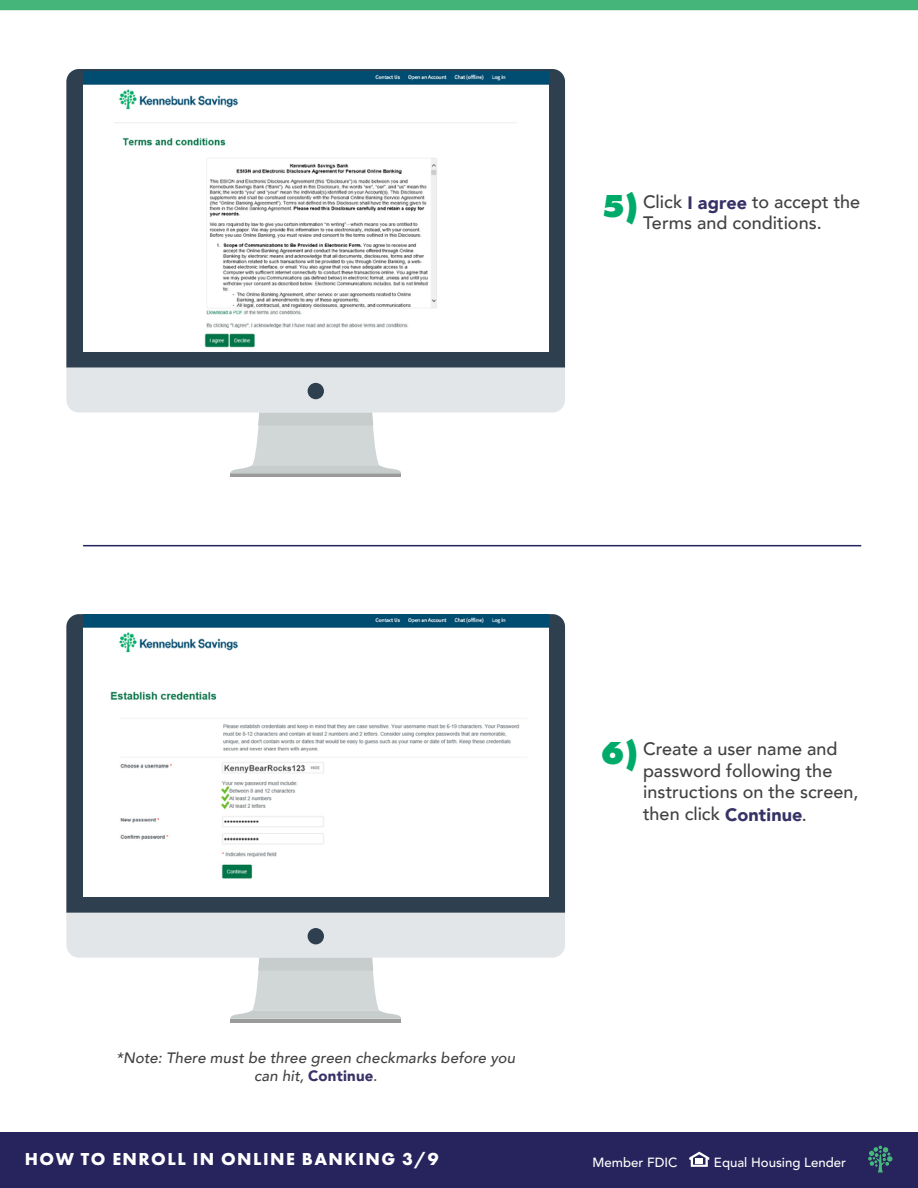
<style>
.page{position:relative;width:918px;height:1188px;background:#fff}
.page>*{position:absolute;margin:0;border:0;box-sizing:border-box;transform-origin:0 0}
.t1{font:500 18px/21.6px "Avenir";color:#414042}
.t2{font:700 18px "Futura PT";letter-spacing:.08em;color:#fff}
.t3{font:italic 500 15px/18px "Avenir";letter-spacing:.015em;color:#414042;text-align:center}
.t4{font:500 13.2px "Avenir";color:#fff}
.s1{font-family:"Futura PT";font-weight:800;font-size:33px;color:#00aa69}
.s2{font-weight:900;color:#373266}
.s3{font-weight:900;font-style:normal;color:#373266}
</style>
<div class="page">
<div style="left:0;top:1132px;width:918px;height:56px;background:#27235c"></div>
<svg style="left:868px;top:1146px;width:24px;height:27px"></svg>
<div style="left:0;top:0;width:918px;height:10px;background:#45b579"></div>
<svg style="left:689px;top:1152px;width:20px;height:15px"></svg>
<hr style="left:230px;top:1019px;width:171px;height:3px;background:#010000">
<div style="left:66px;top:614px;width:499px;height:344px;background:#e3e6e8;border-radius:13px"></div>
<svg style="left:66px;top:614px;width:499px;height:299px;background:#354857"></svg>
<svg style="left:230px;top:958px;width:171px;height:61px"></svg>
<div style="left:308px;top:928px;width:16px;height:16px;background:#2e404f;border-radius:50%"></div>
<hr style="left:83px;top:545px;width:778px;height:1px;background:#27235c">
<div style="left:83px;top:631px;width:465px;height:266px;background:#fff"></div>
<img style="left:110px;top:691px;width:410px;height:188px">
<img style="left:83px;top:615px;width:465px;height:38px">
<hr style="left:230px;top:474px;width:171px;height:3px;background:#010000">
<div style="left:66px;top:69px;width:499px;height:344px;background:#e3e6e8;border-radius:13px"></div>
<div style="left:66px;top:69px;width:499px;height:298px;background:#2e404f"></div>
<svg style="left:230px;top:413px;width:171px;height:61px"></svg>
<div style="left:308px;top:383px;width:16px;height:16px;background:#2e404f;border-radius:50%"></div>
<div style="left:83px;top:86px;width:465px;height:266px;background:#fff"></div>
<img style="left:115px;top:122px;width:402px;height:226px">
<img style="left:83px;top:71px;width:465px;height:39px">
<p class="t1" style="left:601px;top:190px;width:260px;text-align:center"><span class="s1">5)</span> Click <span class="s2">I agree</span> to accept the<br>Terms and conditions.</p>
<p class="t1" style="left:643px;top:737px;width:217px;text-indent:-42px"><span class="s1">6)</span> Create a user name and password following the instructions on the screen, then click <span class="s2">Continue</span>.</p>
<p class="t3" style="left:116px;top:1049px;width:401px">*Note: There must be three green checkmarks before you can hit, <span class="s3">Continue</span>.</p>
<p class="t2" style="left:25px;top:1148px;width:415px">HOW TO ENROLL IN ONLINE BANKING 3/9</p>
<p class="t4" style="left:593px;top:1151px;width:86px">Member FDIC</p>
<p class="t4" style="left:714px;top:1151px;width:134px">Equal Housing Lender</p>
</div>
